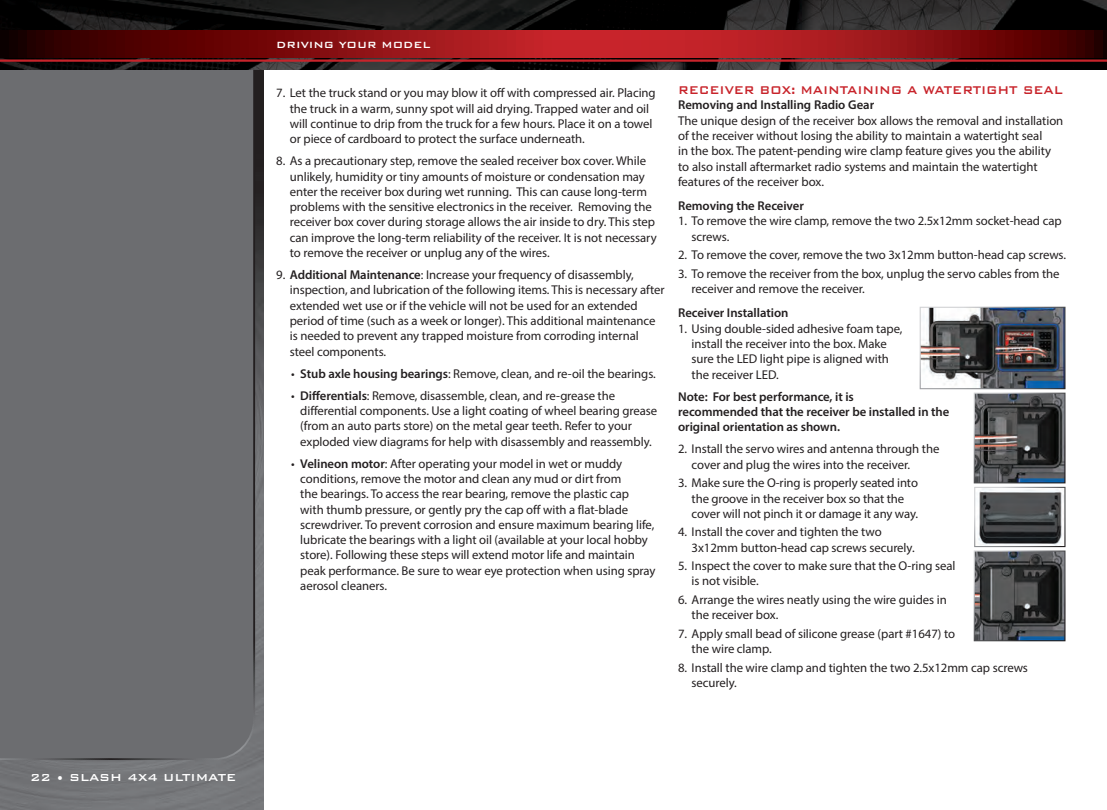
<style>
.page{position:relative;width:1107px;height:810px;background:#fff}
.page>*{position:absolute;margin:0;border:0;box-sizing:border-box;transform-origin:0 0}
.t1{font:500 15px "Bank Gothic BT";letter-spacing:-.01em;color:#c8242b;scale:.9 1}
.t2{font:500 13.5px "Bank Gothic BT";color:#fff}
.t3{font:12.75px/15.3px "Myriad Pro";letter-spacing:-.005em;color:#231f20}
.t4{font:600 12.75px/15.3px "Myriad Pro";letter-spacing:-.005em;color:#231f20}
.t5{font:500 12px "Bank Gothic BT";color:#fff}
.s1{font-weight:600}
</style>
<div class="page">
<img style="left:0;top:70px;width:263px;height:740px">
<div style="left:0;top:70px;width:256px;height:691px;background:#6c6d70"></div>
<img style="left:0;top:0;width:1107px;height:70px">
<svg style="left:0;top:30px;width:1107px;height:27px;background:#871114"></svg>
<hr style="left:0;top:59px;width:1107px;height:3px;background:#c8242b">
<img style="left:922px;top:309px;width:142px;height:78px">
<div style="left:920px;top:307px;width:146px;height:82px;border:1px solid #fff"></div>
<img style="left:976px;top:395px;width:88px;height:86px">
<img style="left:976px;top:553px;width:88px;height:86px">
<img style="left:978px;top:489px;width:86px;height:56px">
<div style="left:974px;top:487px;width:92px;height:60px;border:1px solid #fff"></div>
<p class="t2" style="left:30px;top:770px;width:208px">22 • SLASH 4X4 ULTIMATE</p>
<p class="t5" style="left:276px;top:39px;width:156px">DRIVING YOUR MODEL</p>
<p class="t3" style="left:290px;top:85px;width:367px;text-indent:-14px">7. Let the truck stand or you may blow it off with compressed air. Placing the truck in a warm, sunny spot will aid drying. Trapped water and oil will continue to drip from the truck for a few hours. Place it on a towel or piece of cardboard to protect the surface underneath.</p>
<p class="t3" style="left:290px;top:153px;width:368px;text-indent:-14px">8. As a precautionary step, remove the sealed receiver box cover. While unlikely, humidity or tiny amounts of moisture or condensation may enter the receiver box during wet running. This can cause long-term problems with the sensitive electronics in the receiver. Removing the receiver box cover during storage allows the air inside to dry. This step can improve the long-term reliability of the receiver. It is not necessary to remove the receiver or unplug any of the wires.</p>
<p class="t3" style="left:290px;top:267px;width:376px;text-indent:-14px">9. <span class="s1">Additional Maintenance</span>: Increase your frequency of disassembly, inspection, and lubrication of the following items. This is necessary after extended wet use or if the vehicle will not be used for an extended period of time (such as a week or longer). This additional maintenance is needed to prevent any trapped moisture from corroding internal steel components.</p>
<p class="t3" style="left:291px;top:366px;width:366px">• <span class="s1">Stub axle housing bearings</span>: Remove, clean, and re-oil the bearings.</p>
<p class="t3" style="left:300px;top:388px;width:358px;text-indent:-9px">• <span class="s1">Differentials</span>: Remove, disassemble, clean, and re-grease the differential components. Use a light coating of wheel bearing grease (from an auto parts store) on the metal gear teeth. Refer to your exploded view diagrams for help with disassembly and reassembly.</p>
<p class="t3" style="left:300px;top:456px;width:357px;text-indent:-9px">• <span class="s1">Velineon motor</span>: After operating your model in wet or muddy conditions, remove the motor and clean any mud or dirt from<br>the bearings. To access the rear bearing, remove the plastic cap with thumb pressure, or gently pry the cap off with a flat-blade screwdriver. To prevent corrosion and ensure maximum bearing life, lubricate the bearings with a light oil (available at your local hobby store). Following these steps will extend motor life and maintain peak performance. Be sure to wear eye protection when using spray aerosol cleaners.</p>
<p class="t1" style="left:678px;top:82px;width:429px">RECEIVER BOX: MAINTAINING A WATERTIGHT SEAL</p>
<p class="t4" style="left:678px;top:97px;width:198px">Removing and Installing Radio Gear</p>
<p class="t3" style="left:678px;top:113px;width:387px">The unique design of the receiver box allows the removal and installation of the receiver without losing the ability to maintain a watertight seal<br>in the box. The patent-pending wire clamp feature gives you the ability to also install aftermarket radio systems and maintain the watertight features of the receiver box.</p>
<p class="t4" style="left:678px;top:198px;width:127px">Removing the Receiver</p>
<p class="t3" style="left:692px;top:213px;width:372px;text-indent:-14px">1. To remove the wire clamp, remove the two 2.5x12mm socket-head cap screws.</p>
<p class="t3" style="left:678px;top:247px;width:389px">2. To remove the cover, remove the two 3x12mm button-head cap screws.</p>
<p class="t3" style="left:692px;top:266px;width:370px;text-indent:-14px">3. To remove the receiver from the box, unplug the servo cables from the receiver and remove the receiver.</p>
<p class="t4" style="left:678px;top:305px;width:112px">Receiver Installation</p>
<p class="t3" style="left:692px;top:321px;width:212px;text-indent:-14px">1. Using double-sided adhesive foam tape, install the receiver into the box. Make sure the LED light pipe is aligned with the receiver LED.</p>
<p class="t4" style="left:678px;top:388px;width:273px">Note: For best performance, it is<br>recommended that the receiver be installed in the original orientation as shown.</p>
<p class="t3" style="left:692px;top:441px;width:249px;text-indent:-14px">2. Install the servo wires and antenna through the cover and plug the wires into the receiver.</p>
<p class="t3" style="left:692px;top:475px;width:228px;text-indent:-14px">3. Make sure the O-ring is properly seated into the groove in the receiver box so that the cover will not pinch it or damage it any way.</p>
<p class="t3" style="left:692px;top:524px;width:225px;text-indent:-14px">4. Install the cover and tighten the two<br>3x12mm button-head cap screws securely.</p>
<p class="t3" style="left:692px;top:558px;width:265px;text-indent:-14px">5. Inspect the cover to make sure that the O-ring seal is not visible.</p>
<p class="t3" style="left:692px;top:592px;width:257px;text-indent:-14px">6. Arrange the wires neatly using the wire guides in the receiver box.</p>
<p class="t3" style="left:692px;top:626px;width:265px;text-indent:-14px">7. Apply small bead of silicone grease (part #1647) to the wire clamp.</p>
<p class="t3" style="left:692px;top:660px;width:338px;text-indent:-14px">8. Install the wire clamp and tighten the two 2.5x12mm cap screws securely.</p>
</div>
